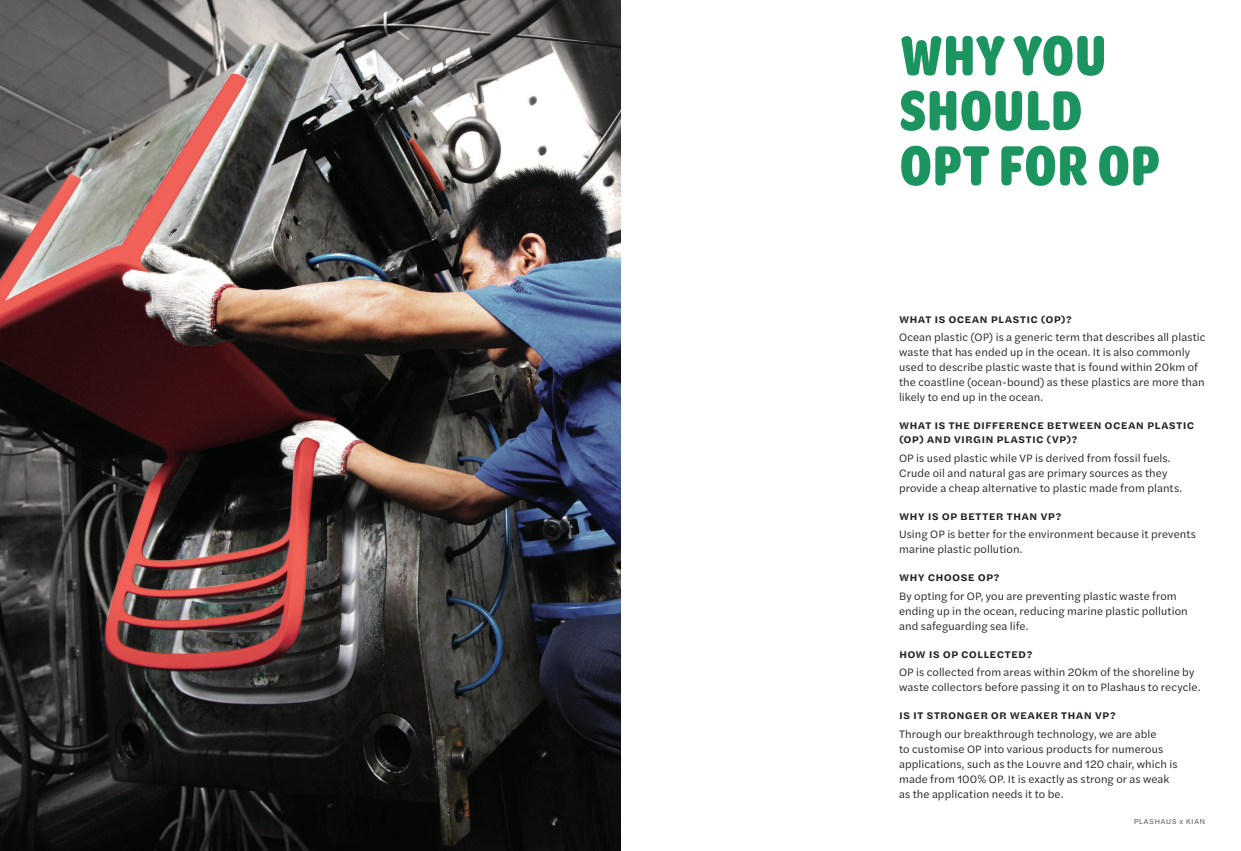
<style>
.page{position:relative;width:1241px;height:851px;background:#fff}
.page>*{position:absolute;margin:0;border:0;box-sizing:border-box;transform-origin:0 0}
.t1{font:700 60px/55px "Omnes Narrow";letter-spacing:.015em;color:#1c9460}
.t2{font:11.25px/15px "Halyard Text";letter-spacing:.01em;color:#231f20}
.t3{font:600 10px/13.8px "Halyard Micro";letter-spacing:.015em;color:#231f20}
.t4{font:7.5px "Halyard Micro";letter-spacing:.025em;color:#231f20}
</style>
<div class="page">
<img style="left:0;top:0;width:620px;height:850px">
<p class="t1" style="left:899px;top:25px;width:261px">WHY YOU<br>SHOULD<br>OPT FOR OP</p>
<p class="t3" style="left:898px;top:312px;width:174px">WHAT IS OCEAN PLASTIC (OP)?</p>
<p class="t2" style="left:898px;top:329px;width:308px">Ocean plastic (OP) is a generic term that describes all plastic waste that has ended up in the ocean. It is also commonly used to describe plastic waste that is found within 20km of the coastline (ocean-bound) as these plastics are more than likely to end up in the ocean.</p>
<p class="t3" style="left:898px;top:418px;width:297px">WHAT IS THE DIFFERENCE BETWEEN OCEAN PLASTIC (OP) AND VIRGIN PLASTIC (VP)?</p>
<p class="t2" style="left:898px;top:450px;width:284px">OP is used plastic while VP is derived from fossil fuels.<br>Crude oil and natural gas are primary sources as they provide a cheap alternative to plastic made from plants.</p>
<p class="t3" style="left:898px;top:508px;width:164px">WHY IS OP BETTER THAN VP?</p>
<p class="t2" style="left:898px;top:526px;width:298px">Using OP is better for the environment because it prevents marine plastic pollution.</p>
<p class="t3" style="left:898px;top:570px;width:102px">WHY CHOOSE OP?</p>
<p class="t2" style="left:898px;top:587px;width:290px">By opting for OP, you are preventing plastic waste from ending up in the ocean, reducing marine plastic pollution and safeguarding sea life.</p>
<p class="t3" style="left:898px;top:646px;width:135px">HOW IS OP COLLECTED?</p>
<p class="t2" style="left:898px;top:664px;width:303px">OP is collected from areas within 20km of the shoreline by waste collectors before passing it on to Plashaus to recycle.</p>
<p class="t3" style="left:898px;top:708px;width:218px">IS IT STRONGER OR WEAKER THAN VP?</p>
<p class="t2" style="left:898px;top:725px;width:280px">Through our breakthrough technology, we are able<br>to customise OP into various products for numerous applications, such as the Louvre and 120 chair, which is made from 100% OP. It is exactly as strong or as weak as the application needs it to be.</p>
<p class="t4" style="left:1133px;top:815px;width:74px">PLASHAUS x KIAN</p>
</div>
